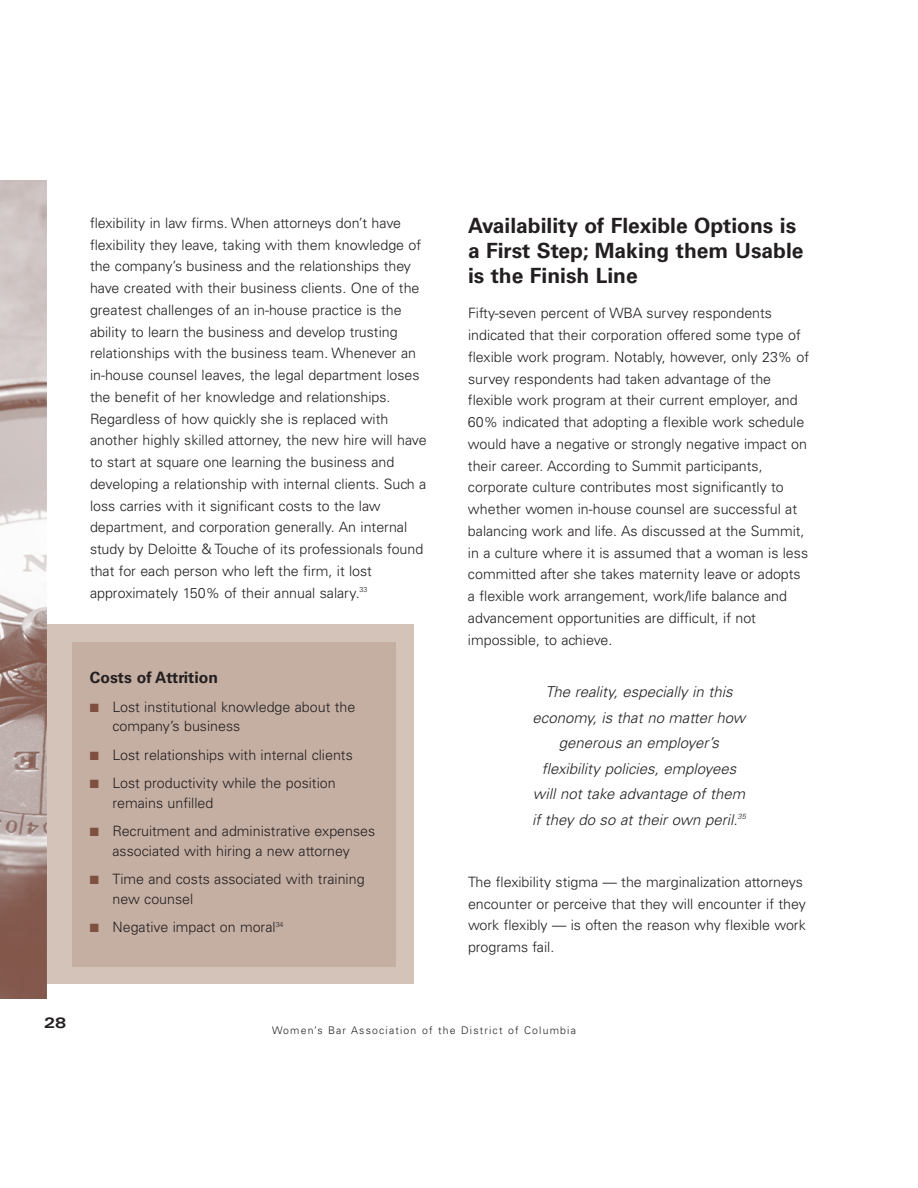
<style>
.page{position:relative;width:918px;height:1188px;background:#fff}
.page>*{position:absolute;margin:0;border:0;box-sizing:border-box;transform-origin:0 0}
.t1{font:700 21px/25.2px "Univers LT Std";color:#231f20}
.t2{font:700 15.75px "Univers LT Std";color:#231f20}
.t3{font:italic 300 15px/25.5px "Univers LT Std";color:#231f20;text-align:center}
.t4{font:700 expanded 15px "Univers LT Std";color:#231f20}
.t5{font:300 14.25px/21.8px "Univers LT Std";color:#231f20}
.t6{font:300 10.5px "Univers LT Std";letter-spacing:.11em;color:#231f20}
.s1{color:#7f5040}
</style>
<div class="page">
<div style="left:0;top:624px;width:414px;height:360px;background:#d3c3b9"></div>
<div style="left:72px;top:642px;width:324px;height:324px;background:#c5afa3"></div>
<img style="left:0;top:180px;width:46px;height:819px">
<p class="t5" style="left:90px;top:213px;width:338px">flexibility in law firms. When attorneys don’t have flexibility they leave, taking with them knowledge of the company’s business and the relationships they have created with their business clients. One of the greatest challenges of an in-house practice is the ability to learn the business and develop trusting relationships with the business team. Whenever an in-house counsel leaves, the legal department loses the benefit of her knowledge and relationships.<br>Regardless of how quickly she is replaced with another highly skilled attorney, the new hire will have to start at square one learning the business and developing a relationship with internal clients. Such a loss carries with it significant costs to the law department, and corporation generally. An internal study by Deloitte &amp; Touche of its professionals found that for each person who left the firm, it lost approximately 150% of their annual salary.<sup>33</sup></p>
<h1 class="t1" style="left:468px;top:215px;width:337px">Availability of Flexible Options is a First Step; Making them Usable is the Finish Line</h1>
<p class="t5" style="left:468px;top:304px;width:343px">Fifty-seven percent of WBA survey respondents indicated that their corporation offered some type of flexible work program. Notably, however, only 23% of survey respondents had taken advantage of the flexible work program at their current employer, and 60% indicated that adopting a flexible work schedule would have a negative or strongly negative impact on their career. According to Summit participants, corporate culture contributes most significantly to whether women in-house counsel are successful at balancing work and life. As discussed at the Summit, in a culture where it is assumed that a woman is less committed after she takes maternity leave or adopts a flexible work arrangement, work/life balance and advancement opportunities are difficult, if not impossible, to achieve.</p>
<p class="t3" style="left:532px;top:680px;width:215px">The reality, especially in this economy, is that no matter how generous an employer’s flexibility policies, employees will not take advantage of them if they do so at their own peril.<sup>35</sup></p>
<p class="t2" style="left:90px;top:672px;width:130px">Costs of Attrition</p>
<p class="t5" style="left:112px;top:698px;width:244px;line-height:19.5px;text-indent:-23px"><span class="s1">■</span> Lost institutional knowledge about the company’s business</p>
<p class="t5" style="left:90px;top:745px;width:264px"><span class="s1">■</span> Lost relationships with internal clients</p>
<p class="t5" style="left:112px;top:775px;width:225px;line-height:19.5px;text-indent:-23px"><span class="s1">■</span> Lost productivity while the position remains unfilled</p>
<p class="t5" style="left:90px;top:823px;width:287px;line-height:19.5px;text-align:center"><span class="s1">■</span> Recruitment and administrative expenses associated with hiring a new attorney</p>
<p class="t5" style="left:112px;top:871px;width:254px;line-height:19.5px;text-indent:-22px"><span class="s1">■</span> Time and costs associated with training new counsel</p>
<p class="t5" style="left:90px;top:918px;width:195px"><span class="s1">■</span> Negative impact on moral<sup>34</sup></p>
<p class="t5" style="left:468px;top:872px;width:339px">The flexibility stigma — the marginalization attorneys encounter or perceive that they will encounter if they work flexibly — is often the reason why flexible work programs fail.</p>
<p class="t4" style="left:44px;top:1017px;width:24px">28</p>
<p class="t6" style="left:272px;top:1026px;width:305px">Women’s Bar Association of the District of Columbia</p>
</div>
